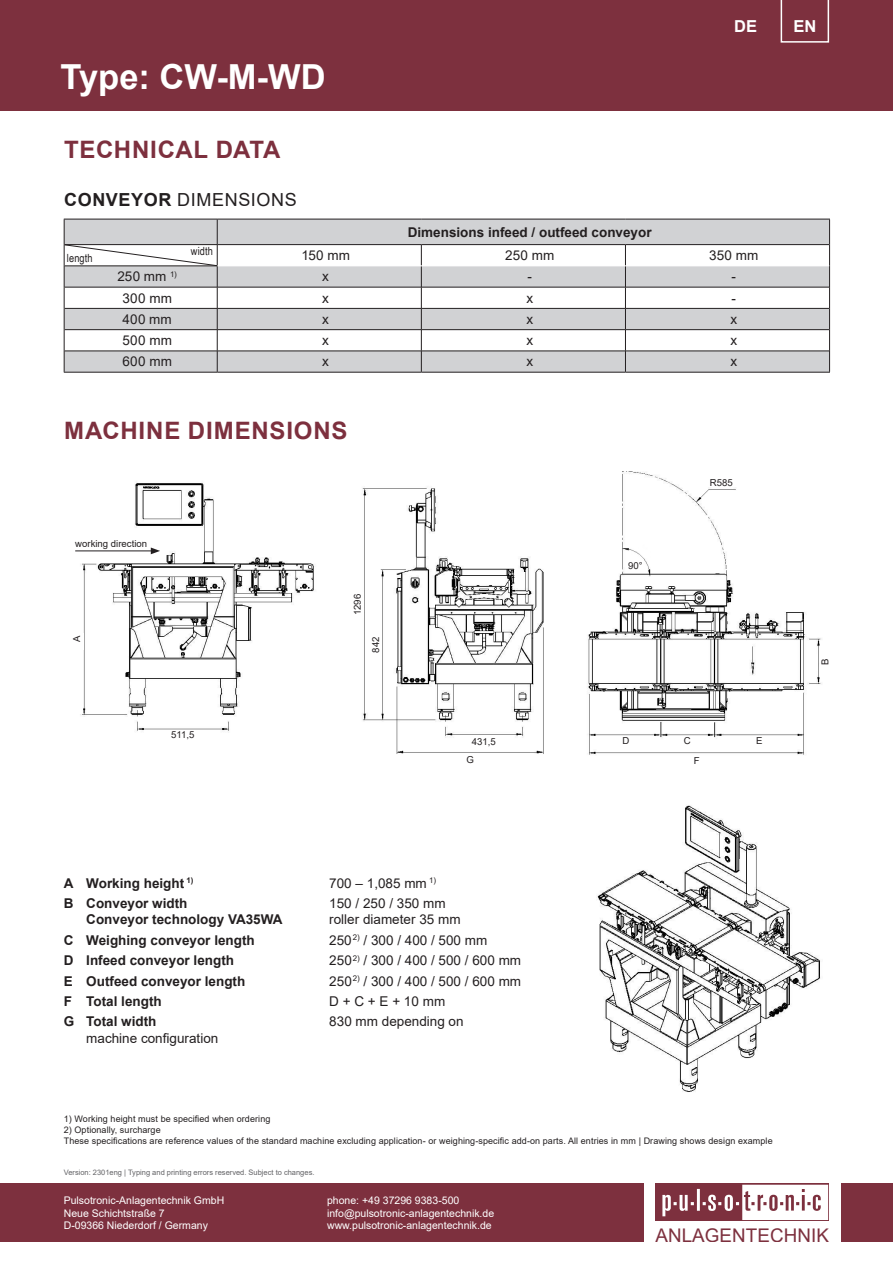
<style>
.page{position:relative;width:893px;height:1263px;background:#fff}
.page>*{position:absolute;margin:0;border:0;box-sizing:border-box;transform-origin:0 0}
.t1{font:700 34.5px "Arial";color:#fff}
.t2{font:700 24px "Arial";letter-spacing:.035em;color:#7d303e}
.t3{font:18.75px "Arial";letter-spacing:.005em;color:#7d303e}
.t4{font:18px "Arial";letter-spacing:.035em;color:#231f20}
.t5{font:700 16.5px "Arial";color:#fff}
.t6{font:13.5px "Arial";color:#231f20}
.t7{font:700 13.5px "Arial";color:#231f20}
.t8{font:11.25px "Arial Narrow";letter-spacing:.01em;color:#231f20}
.t9{font:10.5px/12.6px "Arial";color:#fff}
.t10{font:9.6px/17.7px "Arial";color:#231f20}
.t11{font:9px/10.8px "Arial";letter-spacing:.01em;color:#231f20}
.t12{font:7.5px "Arial";color:#636366}
.s1{font-weight:700}
</style>
<div class="page">
<div style="left:655px;top:1184px;width:174px;height:37px;background:#7d303e"></div>
<svg style="left:662px;top:1185px;width:166px;height:35px"></svg>
<div style="left:0;top:0;width:893px;height:111px;background:#7d303e"></div>
<svg style="left:781px;top:0;width:48px;height:43px"></svg>
<div style="left:841px;top:1183px;width:52px;height:59px;background:#7d303e"></div>
<div style="left:0;top:1183px;width:643px;height:59px;background:#7d303e"></div>
<img style="left:80px;top:483px;width:234px;height:248px">
<div style="left:70px;top:537px;width:91px;height:22px;background:#fff"></div>
<hr style="left:75px;top:551px;width:78px;height:1px;background:#231f20">
<svg style="left:151px;top:547px;width:9px;height:7px"></svg>
<div style="left:58px;top:633px;width:25px;height:17px;background:#fff"></div>
<img style="left:588px;top:471px;width:233px;height:284px">
<div style="left:807px;top:654px;width:11px;height:17px;background:#fff"></div>
<img style="left:362px;top:488px;width:182px;height:266px">
<div style="left:339px;top:592px;width:25px;height:25px;background:#fff"></div>
<div style="left:370px;top:592px;width:12px;height:78px;background:#fff"></div>
<img style="left:597px;top:805px;width:224px;height:287px">
<hr style="left:64px;top:372px;width:153px;height:1px;background:#231f20">
<hr style="left:217px;top:372px;width:204px;height:1px;background:#231f20">
<hr style="left:421px;top:372px;width:204px;height:1px;background:#231f20">
<hr style="left:625px;top:372px;width:205px;height:1px;background:#231f20">
<svg style="left:64px;top:219px;width:766px;height:153px"></svg>
<h1 class="t1" style="left:61px;top:53px;width:267px">Type: CW-M-WD</h1>
<h2 class="t2" style="left:64px;top:132px;width:218px">TECHNICAL DATA</h2>
<h3 class="t4" style="left:64px;top:187px;width:234px"><span class="s1">CONVEYOR</span> DIMENSIONS</h3>
<h3 class="t7" style="left:408px;top:223px;width:245px">Dimensions infeed / outfeed conveyor</h3>
<h3 class="t5" style="left:734px;top:15px;width:24px">DE</h3>
<h3 class="t5" style="left:793px;top:15px;width:24px">EN</h3>
<p class="t8" style="left:67px;top:249px;width:27px">length</p>
<p class="t8" style="left:191px;top:243px;width:23px">width</p>
<h3 class="t6" style="left:301px;top:246px;width:50px">150 mm</h3>
<h3 class="t6" style="left:505px;top:246px;width:51px">250 mm</h3>
<h3 class="t6" style="left:709px;top:246px;width:51px">350 mm</h3>
<h3 class="t6" style="left:117px;top:267px;width:61px">250 mm <sup>1)</sup></h3>
<h3 class="t6" style="left:322px;top:267px;width:8px">x</h3>
<h3 class="t6" style="left:528px;top:267px;width:6px">-</h3>
<h3 class="t6" style="left:732px;top:267px;width:6px">-</h3>
<h3 class="t6" style="left:122px;top:289px;width:51px">300 mm</h3>
<h3 class="t6" style="left:322px;top:289px;width:8px">x</h3>
<h3 class="t6" style="left:526px;top:289px;width:8px">x</h3>
<h3 class="t6" style="left:732px;top:289px;width:6px">-</h3>
<h3 class="t6" style="left:122px;top:310px;width:51px">400 mm</h3>
<h3 class="t6" style="left:322px;top:310px;width:8px">x</h3>
<h3 class="t6" style="left:526px;top:310px;width:8px">x</h3>
<h3 class="t6" style="left:730px;top:310px;width:8px">x</h3>
<h3 class="t6" style="left:122px;top:331px;width:51px">500 mm</h3>
<h3 class="t6" style="left:322px;top:331px;width:8px">x</h3>
<h3 class="t6" style="left:526px;top:331px;width:8px">x</h3>
<h3 class="t6" style="left:730px;top:331px;width:8px">x</h3>
<h3 class="t6" style="left:122px;top:352px;width:51px">600 mm</h3>
<h3 class="t6" style="left:322px;top:352px;width:8px">x</h3>
<h3 class="t6" style="left:526px;top:352px;width:8px">x</h3>
<h3 class="t6" style="left:730px;top:352px;width:8px">x</h3>
<h2 class="t2" style="left:64px;top:414px;width:285px">MACHINE DIMENSIONS</h2>
<p class="t10" style="left:75px;top:535px;width:74px">working direction</p>
<p class="t10" style="left:68px;top:642px;width:8px;rotate:-90deg">A</p>
<p class="t10" style="left:171px;top:726px;width:25px">511,5</p>
<p class="t10" style="left:349px;top:615px;width:23px;rotate:-90deg">1296</p>
<p class="t10" style="left:367px;top:653px;width:18px;rotate:-90deg">842</p>
<p class="t10" style="left:466px;top:732px;width:31px;text-indent:5px">431,5<br>G</p>
<h3 class="t7" style="left:64px;top:873px;width:131px">A Working height <sup>1)</sup></h3>
<h3 class="t6" style="left:329px;top:873px;width:108px">700 – 1,085 mm <sup>1)</sup></h3>
<h3 class="t7" style="left:64px;top:894px;width:125px">B Conveyor width</h3>
<h3 class="t6" style="left:329px;top:894px;width:118px">150 / 250 / 350 mm</h3>
<h3 class="t7" style="left:86px;top:910px;width:198px">Conveyor technology VA35WA</h3>
<h3 class="t6" style="left:329px;top:910px;width:133px">roller diameter 35 mm</h3>
<h3 class="t7" style="left:64px;top:930px;width:193px">C Weighing conveyor length</h3>
<h3 class="t6" style="left:329px;top:930px;width:160px">250<sup>2)</sup> / 300 / 400 / 500 mm</h3>
<h3 class="t7" style="left:64px;top:951px;width:172px">D Infeed conveyor length</h3>
<h3 class="t6" style="left:329px;top:951px;width:193px">250<sup>2)</sup> / 300 / 400 / 500 / 600 mm</h3>
<h3 class="t7" style="left:64px;top:971px;width:183px">E Outfeed conveyor length</h3>
<h3 class="t6" style="left:329px;top:971px;width:193px">250<sup>2)</sup> / 300 / 400 / 500 / 600 mm</h3>
<h3 class="t7" style="left:64px;top:992px;width:100px">F Total length</h3>
<h3 class="t6" style="left:329px;top:992px;width:117px">D + C + E + 10 mm</h3>
<h3 class="t7" style="left:64px;top:1012px;width:94px">G Total width</h3>
<h3 class="t6" style="left:329px;top:1012px;width:136px">830 mm depending on</h3>
<h3 class="t6" style="left:86px;top:1028px;width:134px">machine configuration</h3>
<p class="t10" style="left:628px;top:556px;width:16px">90°</p>
<p class="t10" style="left:710px;top:474px;width:24px">R585</p>
<p class="t10" style="left:623px;top:732px;width:8px">D</p>
<p class="t10" style="left:684px;top:732px;width:8px">C</p>
<p class="t10" style="left:756px;top:732px;width:8px">E</p>
<p class="t10" style="left:694px;top:751px;width:7px">F</p>
<p class="t11" style="left:64px;top:1114px;width:208px">1) Working height must be specified when ordering</p>
<p class="t11" style="left:64px;top:1124px;width:710px">2) Optionally, surcharge<br>These specifications are reference values of the standard machine excluding application- or weighing-specific add-on parts. All entries in mm | Drawing shows design example</p>
<p class="t12" style="left:64px;top:1167px;width:252px">Version: 2301eng | Typing and printing errors reserved. Subject to changes.</p>
<p class="t10" style="left:816px;top:665px;width:8px;rotate:-90deg">B</p>
<p class="t9" style="left:64px;top:1194px;width:162px">Pulsotronic-Anlagentechnik GmbH<br>Neue Schichtstraße 7<br>D-09366 Niederdorf / Germany</p>
<p class="t9" style="left:327px;top:1194px;width:169px">phone: +49 37296 9383-500 info@pulsotronic-anlagentechnik.de www.pulsotronic-anlagentechnik.de</p>
<h3 class="t3" style="left:655px;top:1222px;width:175px">ANLAGENTECHNIK</h3>
</div>
